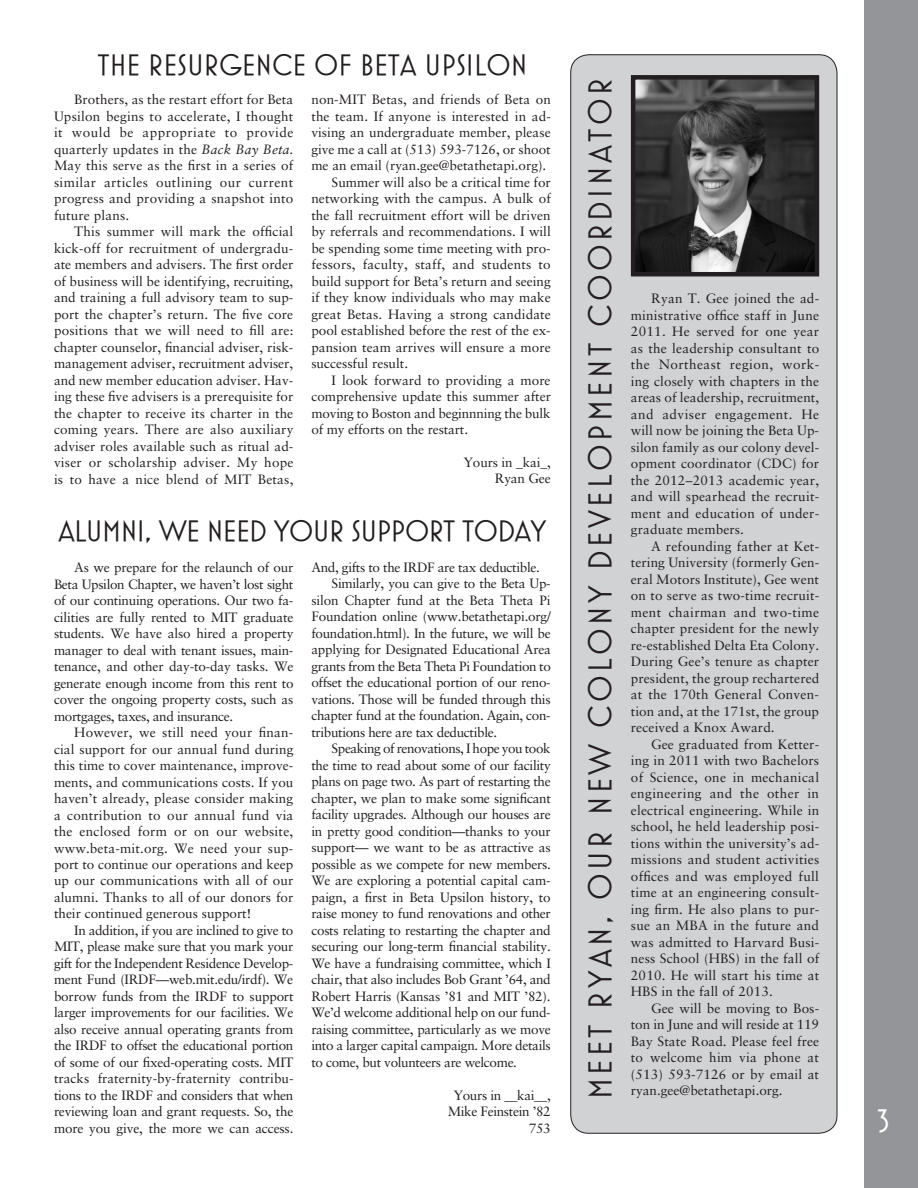
<style>
.page{position:relative;width:918px;height:1188px;background:#fff}
.page>*{position:absolute;margin:0;border:0;box-sizing:border-box;transform-origin:0 0}
.t1{font:33px "Mostra One";letter-spacing:.105em;color:#231f20}
.t2{font:33px "Mostra One";color:#fff}
.t3{font:30px "Mostra One";letter-spacing:-.02em;color:#231f20}
.t4{font:30px "Mostra One";color:#231f20}
.t5{font:13.5px/16.5px "Sabon";letter-spacing:-.01em;color:#231f20;text-align:justify}
.t6{font:13.5px "Sabon";letter-spacing:.01em;color:#231f20}
.t7{font:13.5px "Sabon";letter-spacing:.015em;color:#231f20}
.t8{font:13.5px "Sabon";letter-spacing:-.035em;color:#231f20}
.s1{font-style:italic}
</style>
<div class="page">
<div style="left:864px;top:0;width:54px;height:1188px;background:#939598"></div>
<div style="left:571px;top:55px;width:266px;height:1078px;background:#d1d2d4;border-radius:18px"></div>
<img style="left:636px;top:80px;width:178px;height:191px">
<div style="left:631px;top:75px;width:188px;height:201px;border:4px solid #231f20"></div>
<h2 class="t4" style="left:98px;top:48px;width:431px">THE RESURGENCE OF BETA UPSILON</h2>
<p class="t5" style="left:54px;top:91px;width:241px;text-indent:20px">Brothers, as the restart effort for Beta Upsilon begins to accelerate, I thought it would be appropriate to provide quarterly updates in the <span class="s1">Back Bay Beta</span>.<br>May this serve as the first in a series of similar articles outlining our current progress and providing a snapshot into future plans.</p>
<p class="t5" style="left:54px;top:223px;width:241px;text-indent:20px">This summer will mark the official kick-off for recruitment of undergradu&shy;ate members and advisers. The first order of business will be identifying, recruiting, and training a full advisory team to sup&shy;port the chapter’s return. The five core positions that we will need to fill are: chapter counselor, financial adviser, risk&shy;management adviser, recruitment adviser, and new member education adviser. Hav&shy;ing these five advisers is a prerequisite for the chapter to receive its charter in the coming years. There are also auxiliary adviser roles available such as ritual ad&shy;viser or scholarship adviser. My hope is to have a nice blend of MIT Betas,</p>
<p class="t6" style="left:311px;top:91px;width:241px">non-MIT Betas, and friends of Beta on</p>
<p class="t6" style="left:311px;top:108px;width:241px">the team. If anyone is interested in ad-</p>
<p class="t5" style="left:311px;top:124px;width:241px">vising an undergraduate member, please</p>
<p class="t5" style="left:311px;top:140px;width:241px">give me a call at (513) 593-7126, or shoot</p>
<p class="t5" style="left:311px;top:157px;width:237px">me an email (ryan.gee@betathetapi.org).</p>
<p class="t5" style="left:332px;top:173px;width:221px">Summer will also be a critical time for</p>
<p class="t5" style="left:311px;top:190px;width:241px">networking with the campus. A bulk of</p>
<p class="t5" style="left:311px;top:206px;width:241px">the fall recruitment effort will be driven</p>
<p class="t5" style="left:311px;top:223px;width:241px">by referrals and recommendations. I will</p>
<p class="t5" style="left:311px;top:239px;width:241px">be spending some time meeting with pro-</p>
<p class="t7" style="left:311px;top:256px;width:241px">fessors, faculty, staff, and students to</p>
<p class="t5" style="left:311px;top:272px;width:241px">build support for Beta’s return and seeing</p>
<p class="t5" style="left:311px;top:289px;width:241px">if they know individuals who may make</p>
<p class="t6" style="left:311px;top:306px;width:241px">great Betas. Having a strong candidate</p>
<p class="t5" style="left:311px;top:322px;width:241px">pool established before the rest of the ex-</p>
<p class="t5" style="left:311px;top:338px;width:241px">pansion team arrives will ensure a more</p>
<p class="t5" style="left:311px;top:355px;width:98px">successful result.</p>
<p class="t5" style="left:332px;top:371px;width:220px">I look forward to providing a more</p>
<p class="t5" style="left:311px;top:388px;width:241px">comprehensive update this summer after</p>
<p class="t5" style="left:311px;top:404px;width:241px">moving to Boston and beginnning the bulk</p>
<p class="t5" style="left:311px;top:421px;width:158px">of my efforts on the restart.</p>
<p class="t5" style="left:463px;top:454px;width:89px;text-align:right">Yours in _kai_,<br>Ryan Gee</p>
<h2 class="t3" style="left:58px;top:514px;width:490px">ALUMNI, WE NEED YOUR SUPPORT TODAY</h2>
<p class="t5" style="left:54px;top:559px;width:241px;text-indent:20px">As we prepare for the relaunch of our Beta Upsilon Chapter, we haven’t lost sight of our continuing operations. Our two fa&shy;cilities are fully rented to MIT graduate students. We have also hired a property manager to deal with tenant issues, main&shy;tenance, and other day-to-day tasks. We generate enough income from this rent to cover the ongoing property costs, such as mortgages, taxes, and insurance.</p>
<p class="t5" style="left:54px;top:724px;width:241px;text-indent:20px">However, we still need your finan&shy;cial support for our annual fund during this time to cover maintenance, improve&shy;ments, and communications costs. If you haven’t already, please consider making a contribution to our annual fund via the enclosed form or on our website, www.beta-mit.org. We need your sup&shy;port to continue our operations and keep up our communications with all of our alumni. Thanks to all of our donors for their continued generous support!</p>
<p class="t5" style="left:54px;top:922px;width:241px;text-indent:20px">In addition, if you are inclined to give to MIT, please make sure that you mark your gift for the Independent Residence Develop&shy;ment Fund (IRDF—web.mit.edu/irdf). We borrow funds from the IRDF to support larger improvements for our facilities. We also receive annual operating grants from the IRDF to offset the educational portion of some of our fixed-operating costs. MIT tracks fraternity-by-fraternity contribu&shy;tions to the IRDF and considers that when reviewing loan and grant requests. So, the more you give, the more we can access.</p>
<p class="t5" style="left:311px;top:559px;width:230px">And, gifts to the IRDF are tax deductible.</p>
<p class="t5" style="left:332px;top:575px;width:221px">Similarly, you can give to the Beta Up-</p>
<p class="t5" style="left:311px;top:592px;width:241px">silon Chapter fund at the Beta Theta Pi</p>
<p class="t5" style="left:311px;top:608px;width:241px">Foundation online (www.betathetapi.org/</p>
<p class="t5" style="left:311px;top:625px;width:241px">foundation.html). In the future, we will be</p>
<p class="t5" style="left:311px;top:641px;width:241px">applying for Designated Educational Area</p>
<p class="t5" style="left:311px;top:658px;width:241px">grants from the Beta Theta Pi Foundation to</p>
<p class="t5" style="left:311px;top:674px;width:241px">offset the educational portion of our reno-</p>
<p class="t5" style="left:311px;top:691px;width:241px">vations. Those will be funded through this</p>
<p class="t5" style="left:311px;top:707px;width:241px">chapter fund at the foundation. Again, con-</p>
<p class="t5" style="left:311px;top:724px;width:187px">tributions here are tax deductible.</p>
<p class="t8" style="left:332px;top:741px;width:220px">Speaking of renovations, I hope you took</p>
<p class="t5" style="left:311px;top:757px;width:241px">the time to read about some of our facility</p>
<p class="t5" style="left:311px;top:773px;width:241px">plans on page two. As part of restarting the</p>
<p class="t5" style="left:311px;top:790px;width:241px">chapter, we plan to make some significant</p>
<p class="t5" style="left:311px;top:806px;width:241px">facility upgrades. Although our houses are</p>
<p class="t5" style="left:311px;top:823px;width:241px">in pretty good condition—thanks to your</p>
<p class="t5" style="left:311px;top:839px;width:241px">support— we want to be as attractive as</p>
<p class="t5" style="left:311px;top:856px;width:241px">possible as we compete for new members.</p>
<p class="t5" style="left:311px;top:872px;width:241px">We are exploring a potential capital cam-</p>
<p class="t5" style="left:311px;top:889px;width:241px">paign, a first in Beta Upsilon history, to</p>
<p class="t5" style="left:311px;top:905px;width:241px">raise money to fund renovations and other</p>
<p class="t5" style="left:311px;top:922px;width:241px">costs relating to restarting the chapter and</p>
<p class="t5" style="left:311px;top:938px;width:241px">securing our long-term financial stability.</p>
<p class="t5" style="left:311px;top:955px;width:241px">We have a fundraising committee, which I</p>
<p class="t5" style="left:311px;top:971px;width:241px">chair, that also includes Bob Grant ’64, and</p>
<p class="t5" style="left:311px;top:988px;width:241px">Robert Harris (Kansas ’81 and MIT ’82).</p>
<p class="t5" style="left:311px;top:1004px;width:241px">We’d welcome additional help on our fund-</p>
<p class="t5" style="left:311px;top:1021px;width:241px">raising committee, particularly as we move</p>
<p class="t5" style="left:311px;top:1037px;width:241px">into a larger capital campaign. More details</p>
<p class="t5" style="left:311px;top:1054px;width:207px">to come, but volunteers are welcome.</p>
<p class="t5" style="left:448px;top:1087px;width:105px;text-align:right">Yours in __kai__,<br>Mike Feinstein ’82<br>753</p>
<h1 class="t1" style="left:582px;top:1099px;width:1022px;rotate:-90deg">MEET RYAN, OUR NEW COLONY DEVELOPMENT COORDINATOR</h1>
<p class="t5" style="left:631px;top:290px;width:190px;text-indent:20px">Ryan T. Gee joined the ad&shy;ministrative office staff in June 2011. He served for one year as the leadership consultant to the Northeast region, work&shy;ing closely with chapters in the areas of leadership, recruitment, and adviser engagement. He will now be joining the Beta Up&shy;silon family as our colony devel&shy;opment coordinator (CDC) for the 2012–2013 academic year, and will spearhead the recruit&shy;ment and education of under&shy;graduate members.</p>
<p class="t5" style="left:631px;top:538px;width:190px;text-indent:20px">A refounding father at Ket&shy;tering University (formerly Gen&shy;eral Motors Institute), Gee went on to serve as two-time recruit&shy;ment chairman and two-time chapter president for the newly re-established Delta Eta Colony.<br>During Gee’s tenure as chapter president, the group rechartered at the 170th General Conven&shy;tion and, at the 171st, the group received a Knox Award.</p>
<p class="t5" style="left:631px;top:736px;width:190px;text-indent:20px">Gee graduated from Ketter&shy;ing in 2011 with two Bachelors of Science, one in mechanical engineering and the other in electrical engineering. While in school, he held leadership posi&shy;tions within the university’s ad&shy;missions and student activities offices and was employed full time at an engineering consult&shy;ing firm. He also plans to pur&shy;sue an MBA in the future and was admitted to Harvard Busi&shy;ness School (HBS) in the fall of 2010. He will start his time at HBS in the fall of 2013.</p>
<p class="t5" style="left:631px;top:1000px;width:190px;text-indent:20px">Gee will be moving to Bos&shy;ton in June and will reside at 119<br>Bay State Road. Please feel free to welcome him via phone at (513) 593-7126 or by email at ryan.gee@betathetapi.org.</p>
<h1 class="t2" style="left:877px;top:1102px;width:14px">3</h1>
</div>
